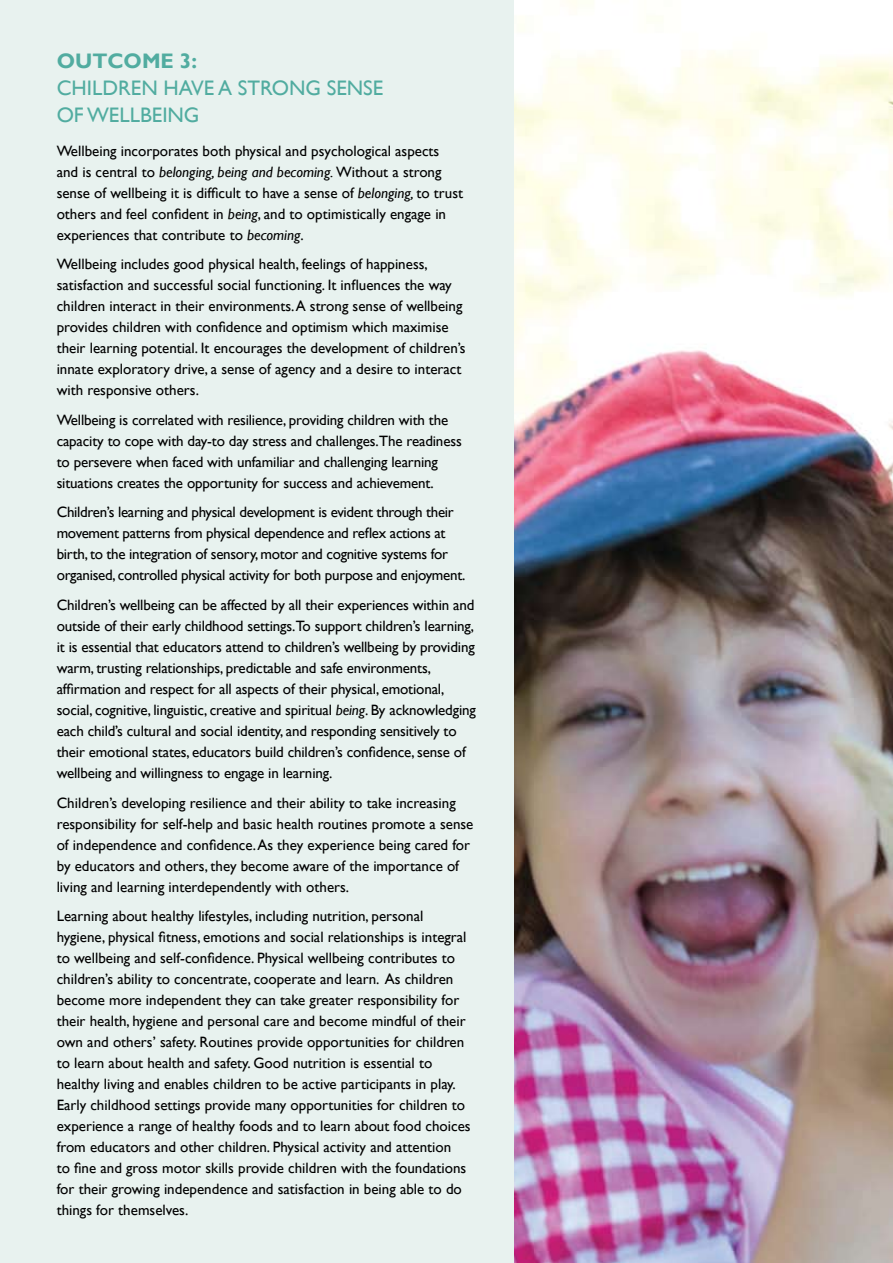
<style>
.page{position:relative;width:893px;height:1263px;background:#fff}
.page>*{position:absolute;margin:0;border:0;box-sizing:border-box;transform-origin:0 0}
.t1{font:21px "Gill Sans";color:#51aca0}
.t2{font:700 21px "Gill Sans";color:#51aca0}
.t3{font:15px/21px "Gill Sans";color:#000}
.t4{font:15px/21px "Gill Sans";letter-spacing:-.02em;color:#000}
.s1{font-style:italic}
</style>
<div class="page">
<img style="left:513px;top:0;width:380px;height:1263px">
<div style="left:0;top:0;width:513px;height:1263px;background:#e8f2ef"></div>
<h1 class="t2" style="left:57px;top:48px;width:142px">OUTCOME 3:</h1>
<h1 class="t1" style="left:57px;top:76px;width:43px">Children</h1>
<h1 class="t1" style="left:164px;top:76px;width:28px">have</h1>
<h1 class="t1" style="left:218px;top:76px;width:35px">a strong</h1>
<h1 class="t1" style="left:327px;top:76px;width:13px">sense</h1>
<h1 class="t1" style="left:57px;top:103px;width:44px">of wellbeing</h1>
<p class="t3" style="left:57px;top:141px;width:408px">Wellbeing incorporates both physical and psychological aspects and is central to <span class="s1">belonging, being and becoming.</span> Without a strong sense of wellbeing it is difficult to have a sense of <span class="s1">belonging,</span> to trust others and feel confident in <span class="s1">being</span>, and to optimistically engage in experiences that contribute to <span class="s1">becoming</span>.</p>
<p class="t3" style="left:57px;top:254px;width:411px">Wellbeing includes good physical health, feelings of happiness, satisfaction and successful social functioning. It influences the way children interact in their environments. A strong sense of wellbeing provides children with confidence and optimism which maximise their learning potential. It encourages the development of children’s innate exploratory drive, a sense of agency and a desire to interact with responsive others.</p>
<p class="t3" style="left:57px;top:410px;width:407px">Wellbeing is correlated with resilience, providing children with the capacity to cope with day-to day stress and challenges.The readiness to persevere when faced with unfamiliar and challenging learning situations creates the opportunity for success and achievement.</p>
<p class="t4" style="left:57px;top:502px;width:410px">Children’s learning and physical development is evident through their movement patterns from physical dependence and reflex actions at birth, to the integration of sensory, motor and cognitive systems for organised, controlled physical activity for both purpose and enjoyment.</p>
<p class="t3" style="left:57px;top:595px;width:421px">Children’s wellbeing can be affected by all their experiences within and outside of their early childhood settings.To support children’s learning, it is essential that educators attend to children’s wellbeing by providing warm, trusting relationships, predictable and safe environments, affirmation and respect for all aspects of their physical, emotional, social, cognitive, linguistic, creative and spiritual <span class="s1">being</span>. By acknowledging each child’s cultural and social identity, and responding sensitively to their emotional states, educators build children’s confidence, sense of wellbeing and willingness to engage in learning.</p>
<p class="t3" style="left:57px;top:792px;width:418px">Children’s developing resilience and their ability to take increasing responsibility for self-help and basic health routines promote a sense of independence and confidence. As they experience being cared for by educators and others, they become aware of the importance of living and learning interdependently with others.</p>
<p class="t3" style="left:57px;top:906px;width:415px">Learning about healthy lifestyles, including nutrition, personal hygiene, physical fitness, emotions and social relationships is integral to wellbeing and self-confidence. Physical wellbeing contributes to children’s ability to concentrate, cooperate and learn. As children become more independent they can take greater responsibility for their health, hygiene and personal care and become mindful of their own and others’ safety. Routines provide opportunities for children to learn about health and safety. Good nutrition is essential to healthy living and enables children to be active participants in play.<br>Early childhood settings provide many opportunities for children to experience a range of healthy foods and to learn about food choices from educators and other children. Physical activity and attention<br>to fine and gross motor skills provide children with the foundations for their growing independence and satisfaction in being able to do things for themselves.</p>
</div>
